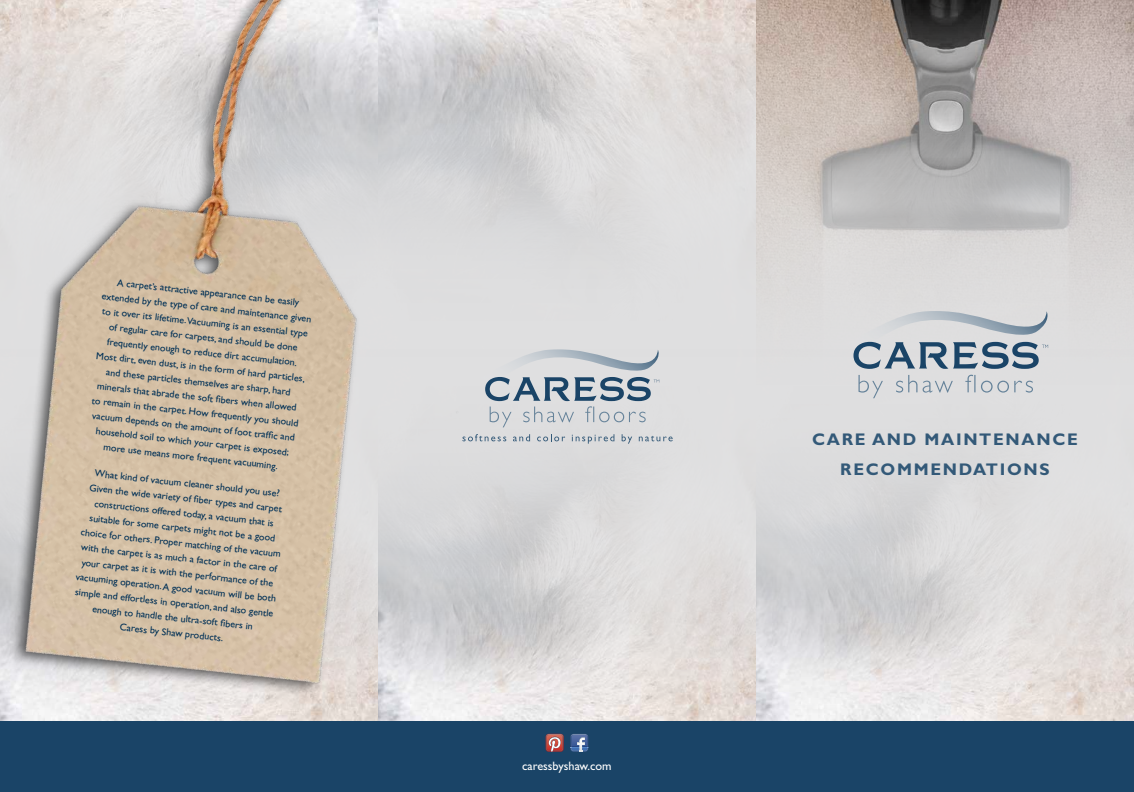
<style>
.page{position:relative;width:1134px;height:792px;background:#fff}
.page>*{position:absolute;margin:0;border:0;box-sizing:border-box;transform-origin:0 0}
.t1{font:700 16.9px/30.4px "Gill Sans Std";letter-spacing:.1em;color:#335978;text-align:center}
.t2{font:12.2px "Gill Sans Std";color:#fff}
.t3{font:10px/15px "Gill Sans Std";color:#003056;text-align:center}
</style>
<div class="page">
<img style="left:694px;top:0;width:62px;height:198px">
<img style="left:694px;top:198px;width:440px;height:524px">
<img style="left:0;top:0;width:694px;height:722px">
<div style="left:0;top:722px;width:1134px;height:70px;background:#1a4467"></div>
<img style="left:756px;top:0;width:378px;height:390px">
<svg style="left:858px;top:375px;width:25px;height:23px"></svg>
<svg style="left:896px;top:375px;width:57px;height:18px"></svg>
<svg style="left:965px;top:375px;width:68px;height:18px"></svg>
<svg style="left:827px;top:311px;width:225px;height:58px;background:#b7bfc7"></svg>
<svg style="left:546px;top:735px;width:18px;height:17px"></svg>
<img style="left:546px;top:734px;width:17px;height:3px">
<svg style="left:570px;top:735px;width:19px;height:17px"></svg>
<img style="left:571px;top:734px;width:17px;height:3px">
<p class="t3" style="left:104px;top:274px;width:212px;rotate:6deg">A carpet’s attractive appearance can be easily extended by the type of care and maintenance given to it over its lifetime.Vacuuming is an essential type of regular care for carpets, and should be done frequently enough to reduce dirt accumulation.<br>Most dirt, even dust, is in the form of hard particles, and these particles themselves are sharp, hard minerals that abrade the soft fi bers when allowed to remain in the carpet. How frequently you should vacuum depends on the amount of foot traffi c and household soil to which your carpet is exposed; more use means more frequent vacuuming.</p>
<p class="t3" style="left:87px;top:465px;width:203px;rotate:6deg">What kind of vacuum cleaner should you use?<br>Given the wide variety of fi ber types and carpet constructions offered today, a vacuum that is suitable for some carpets might not be a good choice for others. Proper matching of the vacuum with the carpet is as much a factor in the care of your carpet as it is with the performance of the vacuuming operation. A good vacuum will be both simple and effortless in operation, and also gentle enough to handle the ultra-soft fi bers in<br>Caress by Shaw products.</p>
<p class="t2" style="left:522px;top:759px;width:91px">caressbyshaw.com</p>
<h1 class="t1" style="left:812px;top:424px;width:267px">CARE AND MAINTENANCE<br>RECOMMENDATIONS</h1>
</div>
